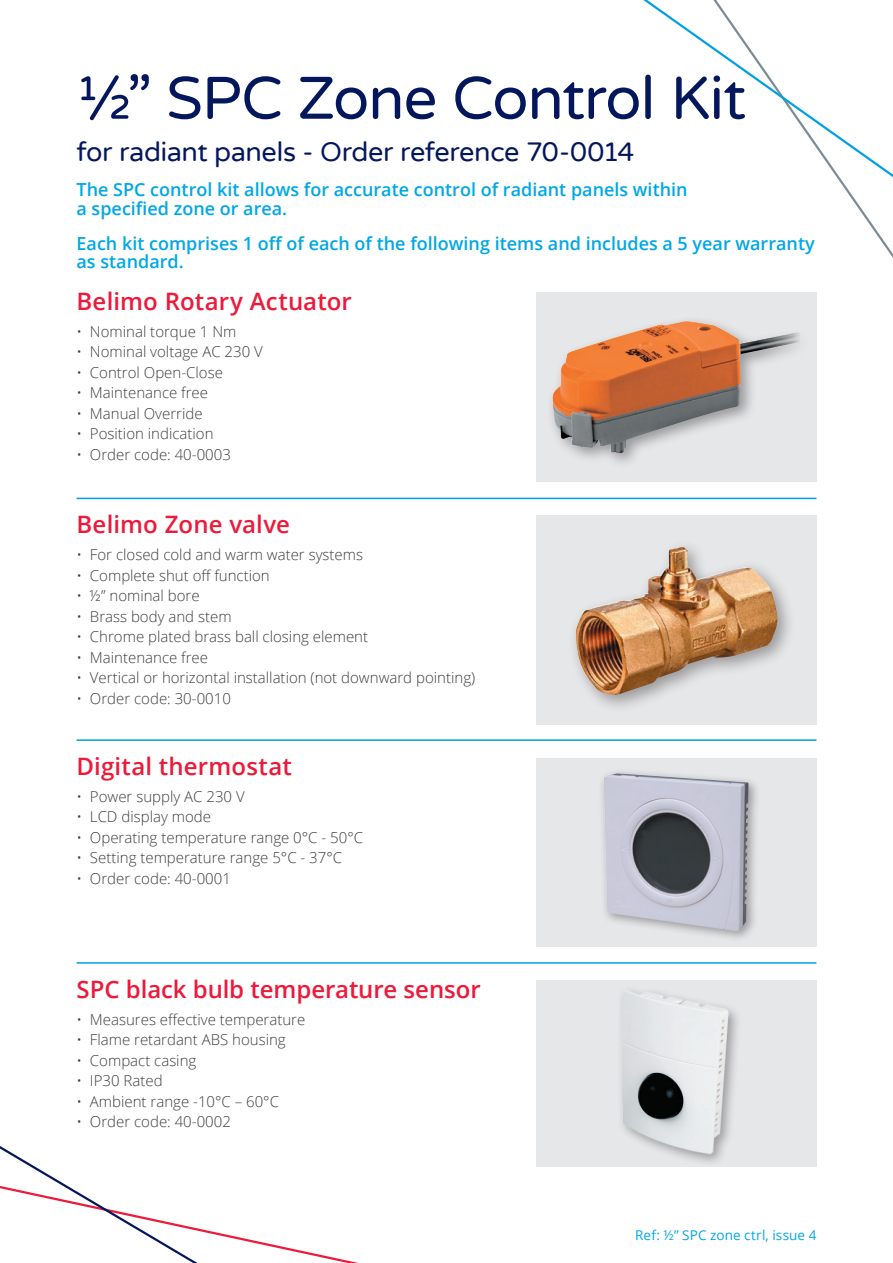
<style>
.page{position:relative;width:893px;height:1263px;background:#fff}
.page>*{position:absolute;margin:0;border:0;box-sizing:border-box;transform-origin:0 0}
.t1{font:60px "Varela Round";letter-spacing:-.025em;color:#04175c}
.t2{font:27px "Varela Round";letter-spacing:-.015em;color:#04175c}
.t3{font:600 24px "Open Sans";letter-spacing:.005em;color:#ed1a3a}
.t4{font:600 18px/18.5px "Open Sans";color:#00a7e5}
.t5{font:300 15px "Open Sans";color:#3e3e3f}
.t6{font:13.5px "Open Sans";letter-spacing:.01em;color:#00a7e5}
</style>
<div class="page">
<svg style="left:844px;top:188px;width:49px;height:70px"></svg>
<svg style="left:643px;top:0;width:250px;height:188px"></svg>
<svg style="left:0;top:1146px;width:358px;height:117px"></svg>
<hr style="left:77px;top:498px;width:739px;height:1px;background:#00a1e3">
<hr style="left:77px;top:739px;width:739px;height:2px;background:#00a1e3">
<hr style="left:77px;top:962px;width:739px;height:2px;background:#00a1e3">
<div style="left:536px;top:292px;width:280px;height:190px;background:#e6e7e9"></div>
<img style="left:552px;top:321px;width:248px;height:132px">
<div style="left:536px;top:515px;width:280px;height:209px;background:#e6e7e9"></div>
<div style="left:568px;top:539px;width:228px;height:175px;background:#231f20;opacity:.4"></div>
<img style="left:576px;top:546px;width:202px;height:149px">
<div style="left:536px;top:980px;width:280px;height:186px;background:#e6e7e9"></div>
<div style="left:617px;top:985px;width:125px;height:183px;background:#e6e7e9"></div>
<img style="left:621px;top:990px;width:115px;height:171px">
<div style="left:536px;top:758px;width:280px;height:188px;background:#e6e7e9"></div>
<div style="left:598px;top:767px;width:163px;height:176px;background:#231f20;opacity:.4"></div>
<img style="left:603px;top:773px;width:145px;height:158px">
<h1 class="t1" style="left:77px;top:64px;width:671px">½” SPC Zone Control Kit</h1>
<h2 class="t2" style="left:77px;top:136px;width:559px">for radiant panels - Order reference 70-0014</h2>
<p class="t4" style="left:77px;top:180px;width:613px">The SPC control kit allows for accurate control of radiant panels within a specified zone or area.</p>
<p class="t4" style="left:77px;top:234px;width:740px">Each kit comprises 1 off of each of the following items and includes a 5 year warranty as standard.</p>
<h3 class="t3" style="left:77px;top:285px;width:277px">Belimo Rotary Actuator</h3>
<p class="t5" style="left:77px;top:321px;width:161px">• Nominal torque 1 Nm</p>
<p class="t5" style="left:77px;top:341px;width:188px">• Nominal voltage AC 230 V</p>
<p class="t5" style="left:77px;top:362px;width:148px">• Control Open-Close</p>
<p class="t5" style="left:77px;top:382px;width:133px">• Maintenance free</p>
<p class="t5" style="left:77px;top:403px;width:128px">• Manual Override</p>
<p class="t5" style="left:77px;top:423px;width:139px">• Position indication</p>
<p class="t5" style="left:77px;top:444px;width:156px">• Order code: 40-0003</p>
<h3 class="t3" style="left:77px;top:508px;width:215px">Belimo Zone valve</h3>
<p class="t5" style="left:77px;top:544px;width:288px">• For closed cold and warm water systems</p>
<p class="t5" style="left:77px;top:565px;width:195px">• Complete shut off function</p>
<p class="t5" style="left:77px;top:585px;width:125px">• ½” nominal bore</p>
<p class="t5" style="left:77px;top:606px;width:157px">• Brass body and stem</p>
<p class="t5" style="left:77px;top:626px;width:293px">• Chrome plated brass ball closing element</p>
<p class="t5" style="left:77px;top:647px;width:133px">• Maintenance free</p>
<p class="t5" style="left:77px;top:667px;width:400px">• Vertical or horizontal installation (not downward pointing)</p>
<p class="t5" style="left:77px;top:688px;width:156px">• Order code: 30-0010</p>
<h3 class="t3" style="left:77px;top:750px;width:217px">Digital thermostat</h3>
<p class="t5" style="left:77px;top:786px;width:170px">• Power supply AC 230 V</p>
<p class="t5" style="left:77px;top:806px;width:136px">• LCD display mode</p>
<p class="t5" style="left:77px;top:827px;width:288px">• Operating temperature range 0°C - 50°C</p>
<p class="t5" style="left:77px;top:847px;width:267px">• Setting temperature range 5°C - 37°C</p>
<p class="t5" style="left:77px;top:868px;width:156px">• Order code: 40-0001</p>
<h3 class="t3" style="left:77px;top:972px;width:406px">SPC black bulb temperature sensor</h3>
<p class="t5" style="left:77px;top:1009px;width:230px">• Measures effective temperature</p>
<p class="t5" style="left:77px;top:1029px;width:211px">• Flame retardant ABS housing</p>
<p class="t5" style="left:77px;top:1050px;width:121px">• Compact casing</p>
<p class="t5" style="left:77px;top:1070px;width:88px">• IP30 Rated</p>
<p class="t5" style="left:77px;top:1091px;width:204px">• Ambient range -10°C – 60°C</p>
<p class="t5" style="left:77px;top:1111px;width:156px">• Order code: 40-0002</p>
<p class="t6" style="left:635px;top:1226px;width:183px">Ref: ½” SPC zone ctrl, issue 4</p>
</div>
